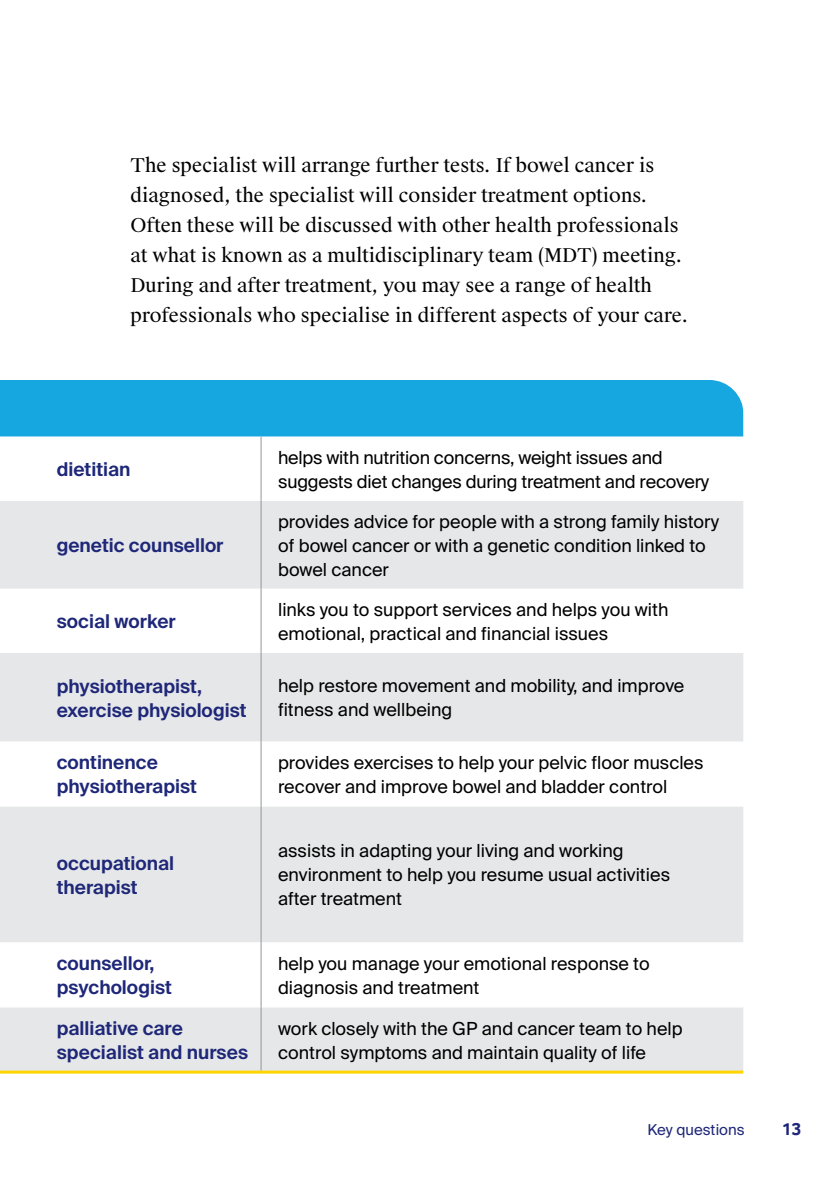
<style>
.page{position:relative;width:840px;height:1191px;background:#fff}
.page>*{position:absolute;margin:0;border:0;box-sizing:border-box;transform-origin:0 0}
.t1{font:19px/30px "Suisse Works";color:#000}
.t2{font:600 19px/24px "Suisse Intl";color:#1e2778}
.t3{font:18px/24px "Suisse Intl";color:#000}
.t4{font:700 18px "Foco CC";color:#1e2778}
.t5{font:15px "Suisse Intl";color:#1e2778}
</style>
<div class="page">
<div style="left:0;top:380px;width:743px;height:57px;background:#17a7e0"></div>
<svg style="left:0;top:437px;width:743px;height:633px;fill:#e6e7e8"></svg>
<hr style="left:0;top:1070px;width:261px;height:3px;background:#ffd400">
<hr style="left:261px;top:1070px;width:482px;height:3px;background:#ffd400">
<hr style="left:260px;top:437px;width:1px;height:64px;background:#939597">
<hr style="left:260px;top:501px;width:1px;height:88px;background:#939597">
<hr style="left:260px;top:589px;width:1px;height:64px;background:#939597">
<hr style="left:260px;top:653px;width:1px;height:88px;background:#939597">
<hr style="left:260px;top:741px;width:1px;height:65px;background:#939597">
<hr style="left:260px;top:806px;width:1px;height:136px;background:#939597">
<hr style="left:260px;top:942px;width:1px;height:65px;background:#939597">
<hr style="left:260px;top:1007px;width:1px;height:63px;background:#939597">
<p class="t1" style="left:130px;top:150px;width:559px">The specialist will arrange further tests. If bowel cancer is diagnosed, the specialist will consider treatment options.<br>Often these will be discussed with other health professionals at what is known as a multidisciplinary team (MDT) meeting.<br>During and after treatment, you may see a range of health professionals who specialise in different aspects of your care.</p>
<p class="t2" style="left:57px;top:457px;width:75px">dietitian</p>
<p class="t3" style="left:278px;top:445px;width:432px">helps with nutrition concerns, weight issues and suggests diet changes during treatment and recovery</p>
<p class="t2" style="left:57px;top:533px;width:168px">genetic counsellor</p>
<p class="t3" style="left:278px;top:509px;width:442px">provides advice for people with a strong family history of bowel cancer or with a genetic condition linked to bowel cancer</p>
<p class="t2" style="left:57px;top:609px;width:120px">social worker</p>
<p class="t3" style="left:278px;top:597px;width:392px">links you to support services and helps you with emotional, practical and financial issues</p>
<p class="t2" style="left:57px;top:674px;width:191px">physiotherapist, exercise physiologist</p>
<p class="t3" style="left:278px;top:674px;width:407px">help restore movement and mobility, and improve fitness and wellbeing</p>
<p class="t2" style="left:57px;top:751px;width:142px">continence physiotherapist</p>
<p class="t3" style="left:278px;top:751px;width:427px">provides exercises to help your pelvic floor muscles recover and improve bowel and bladder control</p>
<p class="t2" style="left:57px;top:851px;width:119px">occupational therapist</p>
<p class="t3" style="left:278px;top:839px;width:393px">assists in adapting your living and working environment to help you resume usual activities after treatment</p>
<p class="t2" style="left:57px;top:951px;width:117px">counsellor, psychologist</p>
<p class="t3" style="left:278px;top:951px;width:373px">help you manage your emotional response to diagnosis and treatment</p>
<p class="t2" style="left:57px;top:1016px;width:193px">palliative care specialist and nurses</p>
<p class="t3" style="left:278px;top:1016px;width:406px">work closely with the GP and cancer team to help control symptoms and maintain quality of life</p>
<p class="t5" style="left:647px;top:1121px;width:99px">Key questions</p>
<p class="t4" style="left:781px;top:1117px;width:21px">13</p>
</div>
